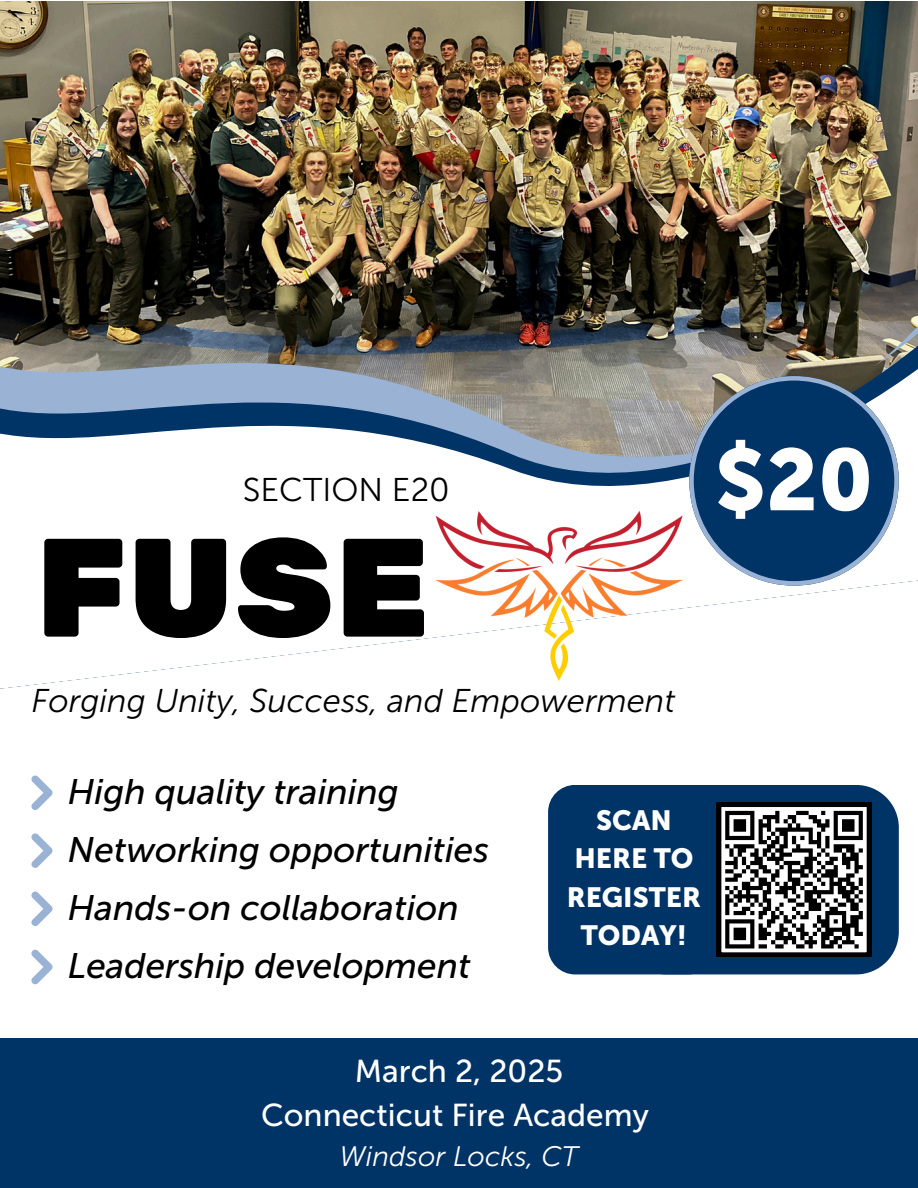
<style>
.page{position:relative;width:918px;height:1188px;background:#fff}
.page>*{position:absolute;margin:0;border:0;box-sizing:border-box;transform-origin:0 0}
.t1{font:139.8px "Rubik One";color:#000}
.t2{font:86.4px "Museo Sans 900";color:#fff}
.t3{font:italic 35.4px/58.1px "Museo Sans 500";color:#000}
.t4{font:italic 32.85px "Museo Sans 300";color:#000}
.t5{font:32.85px "Museo Sans 300";color:#000}
.t6{font:31.65px/43.8px "Museo Sans 500";color:#fff;text-align:center}
.t7{font:italic 28.05px "Museo Sans 300";color:#fff}
.t8{font:27.6px/38.2px "Museo Sans 900";color:#fff;text-align:center}
</style>
<div class="page">
<img style="left:0;top:2px;width:918px;height:177px">
<img style="left:0;top:179px;width:847px;height:35px">
<img style="left:0;top:214px;width:918px;height:475px">
<img style="left:847px;top:100px;width:71px;height:266px">
<div style="left:0;top:1039px;width:918px;height:149px;background:#036"></div>
<img style="left:434px;top:510px;width:251px;height:172px">
<svg style="left:689px;top:376px;width:209px;height:209px;background:#345b82"></svg>
<svg style="left:693px;top:785px;width:206px;height:189px;background:#103e6b"></svg>
<svg style="left:717px;top:803px;width:154px;height:154px"></svg>
<div style="left:548px;top:785px;width:167px;height:189px;background:#036;border-radius:27px"></div>
<svg style="left:31px;top:776px;width:22px;height:34px"></svg>
<svg style="left:31px;top:833px;width:22px;height:35px"></svg>
<svg style="left:31px;top:892px;width:22px;height:34px"></svg>
<svg style="left:31px;top:950px;width:22px;height:34px"></svg>
<p class="t5" style="left:243px;top:470px;width:208px">SECTION E20</p>
<p class="t1" style="left:35px;top:506px;width:398px">FUSE</p>
<p class="t4" style="left:31px;top:681px;width:645px">Forging Unity, Success, and Empowerment</p>
<h2 class="t2" style="left:715px;top:429px;width:160px">$20</h2>
<p class="t3" style="left:68px;top:762px;width:423px">High quality training<br>Networking opportunities</p>
<p class="t3" style="left:68px;top:879px;width:392px">Hands-on collaboration</p>
<p class="t3" style="left:68px;top:937px;width:404px">Leadership development</p>
<h1 class="t8" style="left:567px;top:802px;width:136px">SCAN<br>HERE TO<br>REGISTER<br>TODAY!</h1>
<h3 class="t6" style="left:261px;top:1050px;width:389px">March 2, 2025<br>Connecticut Fire Academy</h3>
<h3 class="t7" style="left:340px;top:1140px;width:240px">Windsor Locks, CT</h3>
</div>
